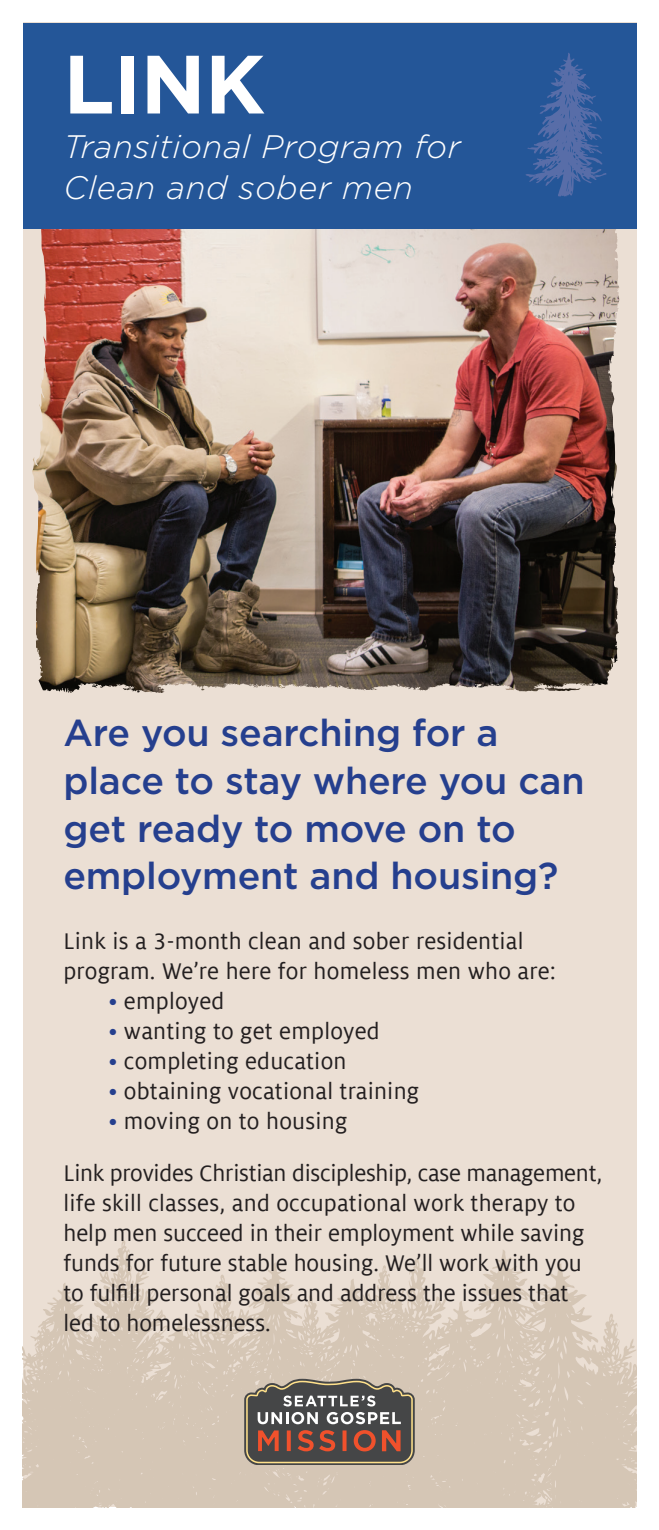
<style>
.page{position:relative;width:659px;height:1530px;background:#fff}
.page>*{position:absolute;margin:0;border:0;box-sizing:border-box;transform-origin:0 0}
.t1{font:700 82.5px "Gotham";color:#fff}
.t2{font:500 37.5px/47.5px "Gotham";letter-spacing:-.005em;color:#253f8e}
.t3{font:italic 300 32.5px/40px "Gotham";letter-spacing:.02em;color:#fff}
.t4{font:25px/30px "Milo Offc";color:#231f20}
.s1{color:#253f8e}
</style>
<div class="page">
<img style="left:23px;top:22px;width:613px;height:1218px">
<img style="left:32px;top:228px;width:14px;height:437px">
<div style="left:22px;top:23px;width:614px;height:205px;background:#245698"></div>
<svg style="left:525px;top:53px;width:81px;height:144px"></svg>
<svg style="left:22px;top:1240px;width:614px;height:268px;background:#d1c3b5"></svg>
<h1 class="t1" style="left:63px;top:30px;width:203px">LINK</h1>
<h3 class="t3" style="left:63px;top:126px;width:399px">Transitional Program for<br>Clean and sober men</h3>
<h2 class="t2" style="left:63px;top:709px;width:523px">Are you searching for a place to stay where you can get ready to move on to employment and housing?</h2>
<p class="t4" style="left:63px;top:926px;width:494px">Link is a 3-month clean and sober residential program. We’re here for homeless men who are:</p>
<p class="t4" style="left:108px;top:986px;width:117px"><span class="s1">•</span> employed</p>
<p class="t4" style="left:108px;top:1016px;width:273px"><span class="s1">•</span> wanting to get employed</p>
<p class="t4" style="left:108px;top:1046px;width:240px"><span class="s1">•</span> completing education</p>
<p class="t4" style="left:108px;top:1076px;width:312px"><span class="s1">•</span> obtaining vocational training</p>
<p class="t4" style="left:63px;top:1095px;width:541px;line-height:52.5px;text-indent:45px"><span class="s1">•</span> moving on to housing<br>Link provides Christian discipleship, case management,</p>
<p class="t4" style="left:63px;top:1189px;width:522px">life skill classes, and occupational work therapy to help men succeed in their employment while saving funds for future stable housing. We’ll work with you to fulfill personal goals and address the issues that led to homelessness.</p>
</div>
